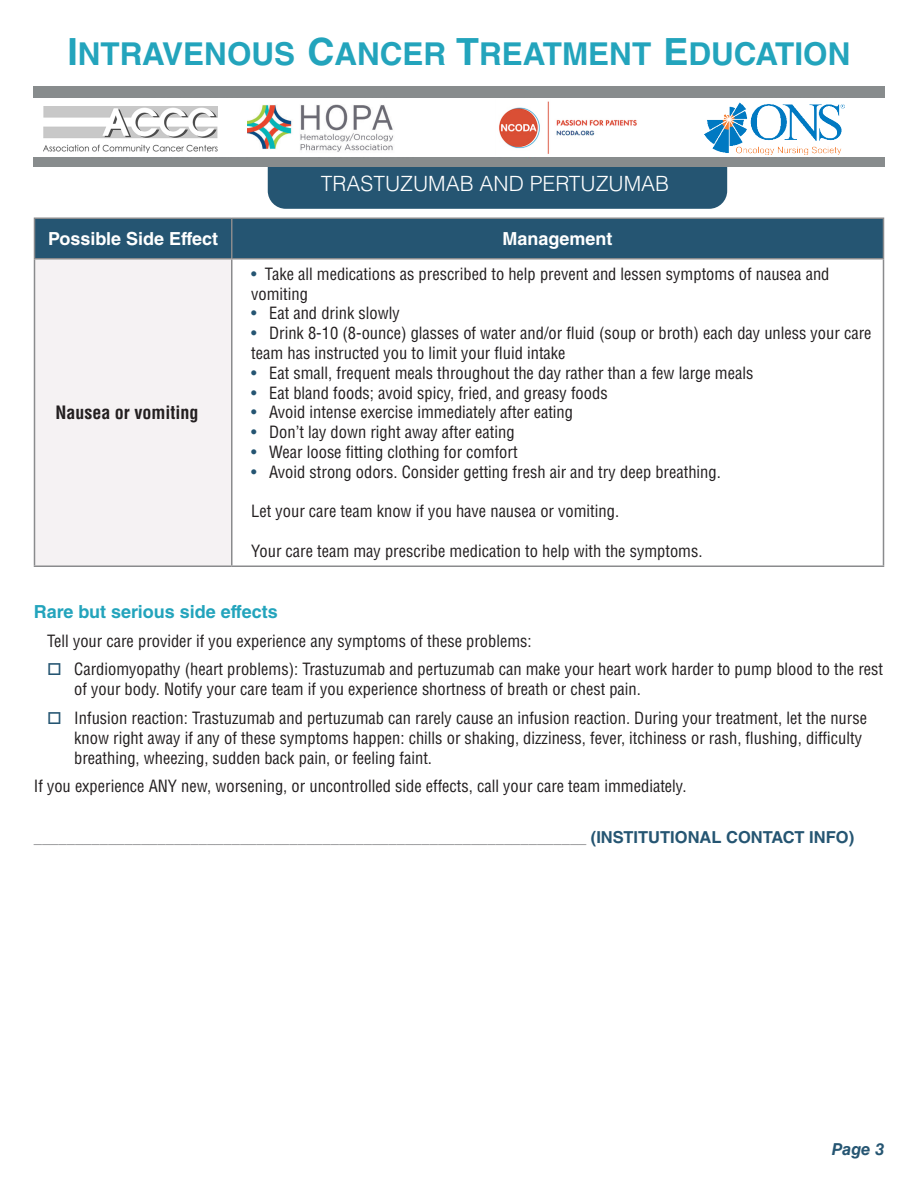
<style>
.page{position:relative;width:918px;height:1188px;background:#fff}
.page>*{position:absolute;margin:0;border:0;box-sizing:border-box;transform-origin:0 0}
.t1{font:700 31.5px "Helvetica LT Std";color:#23a4bc}
.t2{font:300 21px "Helvetica LT Std";color:#fff}
.table_column_head{font:700 18px "Helvetica LT Std";color:#fff}
.subhead{font:700 18px "Helvetica LT Std";color:#23a4bc}
.table_bold_text{font:700 condensed 18px "Helvetica LT Std";color:#231f20}
.table_Roman_text{font:condensed 16.5px/19.8px "Helvetica LT Std";color:#231f20}
.text{font:condensed 16.5px/19.8px "Helvetica LT Std";color:#231f20}
.contact_info_head{font:condensed 16.5px "Helvetica LT Std";color:#8a8b8d}
.text_no_indent{font:condensed 16.5px "Helvetica LT Std";color:#231f20}
.t3{font:italic 700 16.5px "Helvetica LT Std";color:#255572}
.s1{font-size:37.5px}
.s2{color:#255572}
.s3{font-weight:700;font-stretch:normal;color:#255572}
</style>
<div class="page">
<div style="left:268px;top:139px;width:459px;height:70px;background:#255572;border-radius:18px"></div>
<div style="left:34px;top:87px;width:850px;height:80px;background:#888c8d"></div>
<div style="left:35px;top:219px;width:848px;height:39px;background:#255572"></div>
<div style="left:34px;top:259px;width:198px;height:307px;background:#f5f2f3"></div>
<hr style="left:231px;top:219px;width:1px;height:39px;background:#8a8b8d">
<hr style="left:231px;top:260px;width:1px;height:306px;background:#8a8b8d">
<hr style="left:34px;top:260px;width:1px;height:306px;background:#8a8b8d">
<hr style="left:883px;top:260px;width:1px;height:306px;background:#8a8b8d">
<hr style="left:34px;top:566px;width:198px;height:1px;background:#8a8b8d">
<hr style="left:232px;top:566px;width:652px;height:1px;background:#8a8b8d">
<hr style="left:34px;top:218px;width:198px;height:1px;background:#8a8b8d">
<hr style="left:34px;top:219px;width:1px;height:39px;background:#8a8b8d">
<hr style="left:232px;top:218px;width:652px;height:1px;background:#8a8b8d">
<hr style="left:883px;top:219px;width:1px;height:39px;background:#8a8b8d">
<hr style="left:34px;top:258px;width:198px;height:2px;background:#8a8b8d">
<hr style="left:232px;top:258px;width:652px;height:2px;background:#8a8b8d">
<div style="left:18px;top:98px;width:866px;height:59px;background:#fff"></div>
<img style="left:248px;top:104px;width:146px;height:48px">
<img style="left:704px;top:102px;width:140px;height:53px">
<img style="left:44px;top:107px;width:174px;height:45px">
<img style="left:499px;top:101px;width:138px;height:53px">
<h1 class="t1" style="left:67px;top:35px;width:785px"><span class="s1">I</span>NTRAVENOUS <span class="s1">C</span>ANCER <span class="s1">T</span>REATMENT <span class="s1">E</span>DUCATION</h1>
<p class="t2" style="left:321px;top:170px;width:350px">TRASTUZUMAB AND PERTUZUMAB</p>
<p class="table_column_head" style="left:48px;top:228px;width:172px">Possible Side Effect</p>
<p class="table_column_head" style="left:503px;top:228px;width:112px">Management</p>
<p class="table_bold_text" style="left:56px;top:401px;width:144px">Nausea or vomiting</p>
<p class="table_Roman_text" style="left:251px;top:264px;width:580px"><span class="s2">•</span> Take all medications as prescribed to help prevent and lessen symptoms of nausea and vomiting</p>
<p class="table_Roman_text" style="left:251px;top:303px;width:150px"><span class="s2">•</span> Eat and drink slowly</p>
<p class="table_Roman_text" style="left:251px;top:323px;width:622px"><span class="s2">•</span> Drink 8-10 (8-ounce) glasses of water and/or fluid (soup or broth) each day unless your care team has instructed you to limit your fluid intake</p>
<p class="table_Roman_text" style="left:251px;top:363px;width:504px"><span class="s2">•</span> Eat small, frequent meals throughout the day rather than a few large meals</p>
<p class="table_Roman_text" style="left:251px;top:383px;width:358px"><span class="s2">•</span> Eat bland foods; avoid spicy, fried, and greasy foods</p>
<p class="table_Roman_text" style="left:251px;top:402px;width:323px"><span class="s2">•</span> Avoid intense exercise immediately after eating</p>
<p class="table_Roman_text" style="left:251px;top:422px;width:265px"><span class="s2">•</span> Don’t lay down right away after eating</p>
<p class="table_Roman_text" style="left:251px;top:442px;width:268px"><span class="s2">•</span> Wear loose fitting clothing for comfort</p>
<p class="table_Roman_text" style="left:251px;top:462px;width:471px"><span class="s2">•</span> Avoid strong odors. Consider getting fresh air and try deep breathing.</p>
<p class="table_Roman_text" style="left:251px;top:501px;width:369px">Let your care team know if you have nausea or vomiting.</p>
<p class="table_Roman_text" style="left:251px;top:541px;width:453px">Your care team may prescribe medication to help with the symptoms.</p>
<p class="subhead" style="left:34px;top:600px;width:246px">Rare but serious side effects</p>
<p class="text" style="left:47px;top:630px;width:486px">Tell your care provider if you experience any symptoms of these problems:</p>
<p class="text" style="left:74px;top:659px;width:810px;text-indent:-27px"><span class="s2">□</span> Cardiomyopathy (heart problems): Trastuzumab and pertuzumab can make your heart work harder to pump blood to the rest of your body. Notify your care team if you experience shortness of breath or chest pain.</p>
<p class="text" style="left:74px;top:708px;width:794px;text-indent:-27px"><span class="s2">□</span> Infusion reaction: Trastuzumab and pertuzumab can rarely cause an infusion reaction. During your treatment, let the nurse know right away if any of these symptoms happen: chills or shaking, dizziness, fever, itchiness or rash, flushing, difficulty breathing, wheezing, sudden back pain, or feeling faint.</p>
<p class="text_no_indent" style="left:34px;top:776px;width:654px">If you experience ANY new, worsening, or uncontrolled side effects, call your care team immediately.</p>
<p class="contact_info_head" style="left:34px;top:826px;width:822px">___________________________________________________________________ <span class="s3">(INSTITUTIONAL CONTACT INFO)</span></p>
<p class="t3" style="left:832px;top:1139px;width:54px">Page 3</p>
</div>
